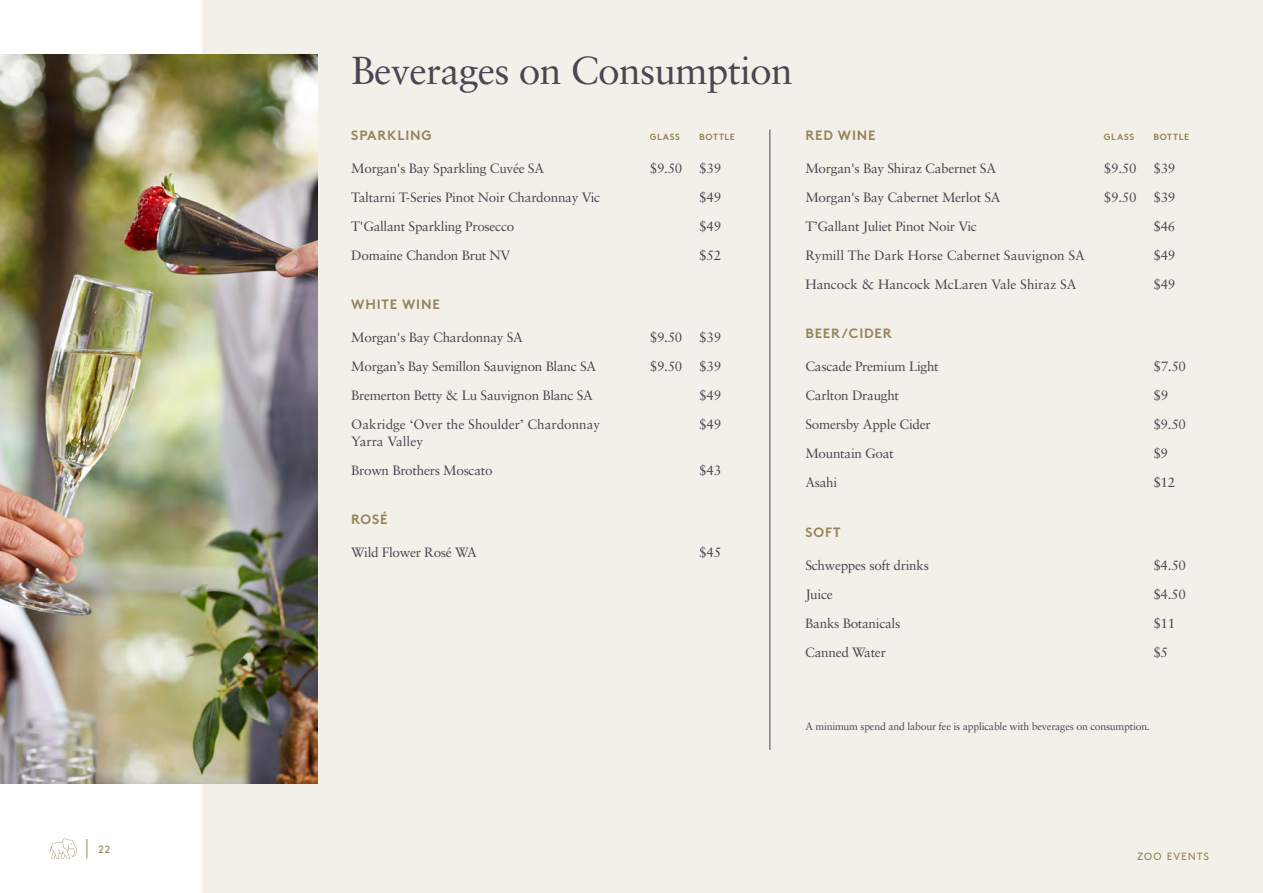
<style>
.page{position:relative;width:1263px;height:893px;background:#fff}
.page>*{position:absolute;margin:0;border:0;box-sizing:border-box;transform-origin:0 0}
.t1{font:39px "Sabon LT Pro";letter-spacing:-.02em;color:#4c4552}
.t2{font:13.5px "Sabon LT Pro";letter-spacing:-.02em;color:#4c4552}
.t3{font:13.5px/16.2px "Sabon LT Pro";color:#4c4552}
.t4{font:700 13.5px "Brown Std";letter-spacing:.06em;color:#96865d}
.t5{font:10.5px "Sabon LT Pro";letter-spacing:-.02em;color:#4c4552}
.t6{font:10.5px "Brown Std";letter-spacing:.1em;color:#96865d}
.t7{font:700 9px "Brown Std";letter-spacing:.06em;color:#96865d}
</style>
<div class="page">
<div style="left:203px;top:0;width:1060px;height:893px;background:#f2f0e9"></div>
<hr style="left:770px;top:130px;width:1px;height:620px;background:#4c4552">
<img style="left:0;top:54px;width:317px;height:729px">
<svg style="left:87px;top:839px;width:1px;height:19px"></svg>
<svg style="left:49px;top:838px;width:28px;height:20px"></svg>
<p class="t6" style="left:98px;top:843px;width:13px">22</p>
<h1 class="t1" style="left:351px;top:46px;width:443px">Beverages on Consumption</h1>
<p class="t4" style="left:351px;top:127px;width:82px">SPARKLING</p>
<p class="t7" style="left:650px;top:131px;width:32px">GLASS</p>
<p class="t7" style="left:699px;top:131px;width:37px">BOTTLE</p>
<p class="t2" style="left:351px;top:160px;width:194px">Morgan's Bay Sparkling Cuvée SA</p>
<p class="t2" style="left:650px;top:160px;width:73px">$9.50 $39</p>
<p class="t2" style="left:351px;top:189px;width:250px">Taltarni T-Series Pinot Noir Chardonnay Vic</p>
<p class="t2" style="left:699px;top:189px;width:23px">$49</p>
<p class="t2" style="left:351px;top:218px;width:164px">T'Gallant Sparkling Prosecco</p>
<p class="t2" style="left:699px;top:218px;width:23px">$49</p>
<p class="t2" style="left:351px;top:247px;width:161px">Domaine Chandon Brut NV</p>
<p class="t2" style="left:699px;top:247px;width:23px">$52</p>
<p class="t4" style="left:351px;top:296px;width:90px">WHITE WINE</p>
<p class="t2" style="left:351px;top:329px;width:173px">Morgan's Bay Chardonnay SA</p>
<p class="t2" style="left:650px;top:329px;width:73px">$9.50 $39</p>
<p class="t2" style="left:351px;top:358px;width:247px">Morgan’s Bay Semillon Sauvignon Blanc SA</p>
<p class="t2" style="left:650px;top:358px;width:73px">$9.50 $39</p>
<p class="t2" style="left:351px;top:387px;width:243px">Bremerton Betty &amp; Lu Sauvignon Blanc SA</p>
<p class="t2" style="left:699px;top:387px;width:23px">$49</p>
<p class="t3" style="left:351px;top:416px;width:251px">Oakridge ‘Over the Shoulder’ Chardonnay<br>Yarra Valley</p>
<p class="t2" style="left:699px;top:416px;width:23px">$49</p>
<p class="t2" style="left:351px;top:461px;width:143px">Brown Brothers Moscato</p>
<p class="t2" style="left:699px;top:461px;width:23px">$43</p>
<p class="t4" style="left:351px;top:511px;width:38px">ROSÉ</p>
<p class="t2" style="left:351px;top:544px;width:127px">Wild Flower Rosé WA</p>
<p class="t2" style="left:699px;top:544px;width:23px">$45</p>
<p class="t4" style="left:805px;top:127px;width:72px">RED WINE</p>
<p class="t7" style="left:1104px;top:131px;width:32px">GLASS</p>
<p class="t7" style="left:1153px;top:131px;width:37px">BOTTLE</p>
<p class="t2" style="left:805px;top:160px;width:192px">Morgan's Bay Shiraz Cabernet SA</p>
<p class="t2" style="left:1104px;top:160px;width:73px">$9.50 $39</p>
<p class="t2" style="left:805px;top:189px;width:197px">Morgan's Bay Cabernet Merlot SA</p>
<p class="t2" style="left:1104px;top:189px;width:73px">$9.50 $39</p>
<p class="t2" style="left:805px;top:218px;width:173px">T’Gallant Juliet Pinot Noir Vic</p>
<p class="t2" style="left:1153px;top:218px;width:23px">$46</p>
<p class="t3" style="left:805px;top:247px;width:281px">Rymill The Dark Horse Cabernet Sauvignon SA</p>
<p class="t2" style="left:1153px;top:247px;width:23px">$49</p>
<p class="t3" style="left:805px;top:276px;width:273px">Hancock &amp; Hancock McLaren Vale Shiraz SA</p>
<p class="t2" style="left:1153px;top:276px;width:23px">$49</p>
<p class="t4" style="left:805px;top:325px;width:88px">BEER/CIDER</p>
<p class="t2" style="left:805px;top:358px;width:135px">Cascade Premium Light</p>
<p class="t2" style="left:1153px;top:358px;width:34px">$7.50</p>
<p class="t2" style="left:805px;top:387px;width:95px">Carlton Draught</p>
<p class="t2" style="left:1153px;top:387px;width:16px">$9</p>
<p class="t2" style="left:805px;top:416px;width:127px">Somersby Apple Cider</p>
<p class="t2" style="left:1153px;top:416px;width:34px">$9.50</p>
<p class="t2" style="left:805px;top:445px;width:90px">Mountain Goat</p>
<p class="t2" style="left:1153px;top:445px;width:16px">$9</p>
<p class="t2" style="left:805px;top:474px;width:33px">Asahi</p>
<p class="t2" style="left:1153px;top:474px;width:23px">$12</p>
<p class="t4" style="left:805px;top:524px;width:37px">SOFT</p>
<p class="t2" style="left:805px;top:557px;width:125px">Schweppes soft drinks</p>
<p class="t2" style="left:1153px;top:557px;width:34px">$4.50</p>
<p class="t2" style="left:805px;top:586px;width:29px">Juice</p>
<p class="t2" style="left:1153px;top:586px;width:34px">$4.50</p>
<p class="t2" style="left:805px;top:615px;width:96px">Banks Botanicals</p>
<p class="t2" style="left:1153px;top:615px;width:23px">$11</p>
<p class="t2" style="left:805px;top:644px;width:82px">Canned Water</p>
<p class="t2" style="left:1153px;top:644px;width:16px">$5</p>
<p class="t5" style="left:805px;top:719px;width:346px">A minimum spend and labour fee is applicable with beverages on consumption.</p>
<p class="t6" style="left:1137px;top:850px;width:73px">ZOO EVENTS</p>
</div>
